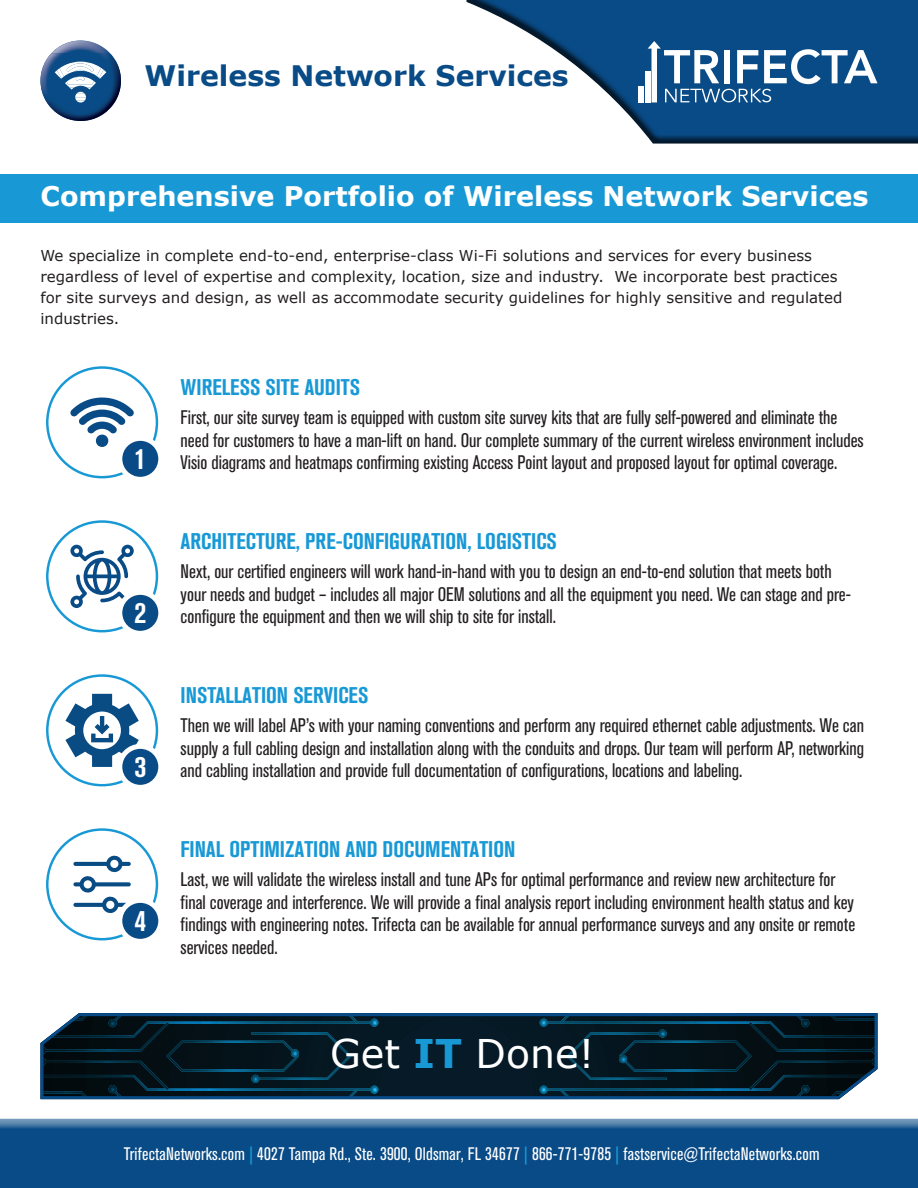
<style>
.page{position:relative;width:918px;height:1188px;background:#fff}
.page>*{position:absolute;margin:0;border:0;box-sizing:border-box;transform-origin:0 0}
.t1{font:39.6px "Verdana";color:#fff}
.t2{font:700 condensed 29.85px "Akzidenz Grotesk BQ";color:#fff}
.t3{font:700 28.2px "Verdana";color:#094b86}
.t4{font:700 27px "Verdana";color:#fff}
.t5{font:700 condensed 22.5px "Akzidenz Grotesk BQ";color:#1899d6}
.t6{font:condensed 19.5px/22.5px "Akzidenz Grotesk BQ";color:#231f20}
.t7{font:condensed 18px "Akzidenz Grotesk BQ";letter-spacing:.01em;color:#fff}
.t8{font:15px/21px "Verdana";color:#231f20}
.s1{font-weight:700;color:#1899d6}
.s2{color:#1899d6}
</style>
<div class="page">
<div style="left:0;top:1117px;width:918px;height:71px;background:#231f20;opacity:.75"></div>
<div style="left:465px;top:0;width:453px;height:146px;background:#231f20;opacity:.75"></div>
<svg style="left:648px;top:41px;width:230px;height:61px"></svg>
<div style="left:645px;top:71px;width:5px;height:31px;background:#fff"></div>
<div style="left:638px;top:86px;width:6px;height:16px;background:#fff"></div>
<img style="left:75px;top:40px;width:12px;height:1px">
<img style="left:51px;top:41px;width:59px;height:12px">
<img style="left:47px;top:102px;width:68px;height:19px">
<img style="left:40px;top:53px;width:81px;height:49px">
<img style="left:55px;top:62px;width:51px;height:1px">
<img style="left:54px;top:63px;width:52px;height:37px">
<img style="left:65px;top:81px;width:31px;height:6px">
<img style="left:57px;top:68px;width:47px;height:10px">
<img style="left:71px;top:71px;width:18px;height:5px">
<svg style="left:74px;top:71px;width:12px;height:9px"></svg>
<img style="left:67px;top:63px;width:27px;height:8px">
<img style="left:66px;top:91px;width:29px;height:3px">
<svg style="left:75px;top:92px;width:11px;height:11px"></svg>
<div style="left:0;top:174px;width:918px;height:48px;background:#1899d6"></div>
<svg style="left:40px;top:1013px;width:838px;height:87px;background:#0b2332"></svg>
<svg style="left:70px;top:398px;width:64px;height:49px"></svg>
<div style="left:46px;top:366px;width:112px;height:112px;border:2px solid #1899d6;border-radius:50%"></div>
<div style="left:120px;top:438px;width:41px;height:41px;background:#094b86;border-radius:50%"></div>
<div style="left:117px;top:436px;width:46px;height:46px;border:5px solid #fff;border-radius:50%"></div>
<svg style="left:70px;top:545px;width:64px;height:63px"></svg>
<div style="left:46px;top:520px;width:112px;height:112px;border:2px solid #1899d6;border-radius:50%"></div>
<div style="left:120px;top:592px;width:41px;height:41px;background:#094b86;border-radius:50%"></div>
<div style="left:117px;top:590px;width:46px;height:46px;border:5px solid #fff;border-radius:50%"></div>
<svg style="left:65px;top:694px;width:74px;height:73px"></svg>
<div style="left:46px;top:674px;width:112px;height:112px;border:2px solid #1899d6;border-radius:50%"></div>
<div style="left:120px;top:746px;width:41px;height:41px;background:#094b86;border-radius:50%"></div>
<div style="left:117px;top:744px;width:46px;height:46px;border:5px solid #fff;border-radius:50%"></div>
<svg style="left:73px;top:856px;width:58px;height:57px"></svg>
<div style="left:46px;top:828px;width:112px;height:112px;border:2px solid #1899d6;border-radius:50%"></div>
<div style="left:120px;top:900px;width:41px;height:41px;background:#094b86;border-radius:50%"></div>
<div style="left:117px;top:898px;width:46px;height:46px;border:5px solid #fff;border-radius:50%"></div>
<h3 class="t3" style="left:145px;top:58px;width:425px">Wireless Network Services</h3>
<h3 class="t4" style="left:40px;top:178px;width:830px">Comprehensive Portfolio of Wireless Network Services</h3>
<p class="t8" style="left:40px;top:245px;width:803px">We specialize in complete end-to-end, enterprise-class Wi-Fi solutions and services for every business regardless of level of expertise and complexity, location, size and industry. We incorporate best practices for site surveys and design, as well as accommodate security guidelines for highly sensitive and regulated industries.</p>
<h2 class="t2" style="left:134px;top:442px;width:13px">1</h2>
<h2 class="t2" style="left:134px;top:596px;width:13px">2</h2>
<h2 class="t2" style="left:134px;top:750px;width:13px">3</h2>
<h2 class="t2" style="left:134px;top:904px;width:13px">4</h2>
<p class="t5" style="left:181px;top:374px;width:181px">WIRELESS SITE AUDITS</p>
<p class="t6" style="left:181px;top:406px;width:685px">First, our site survey team is equipped with custom site survey kits that are fully self-powered and eliminate the need for customers to have a man-lift on hand. Our complete summary of the current wireless environment includes<br>Visio diagrams and heatmaps confirming existing Access Point layout and proposed layout for optimal coverage.</p>
<p class="t5" style="left:181px;top:528px;width:378px">ARCHITECTURE, PRE-CONFIGURATION, LOGISTICS</p>
<p class="t6" style="left:181px;top:560px;width:672px">Next, our certified engineers will work hand-in-hand with you to design an end-to-end solution that meets both your needs and budget – includes all major OEM solutions and all the equipment you need. We can stage and pre&shy;configure the equipment and then we will ship to site for install.</p>
<p class="t5" style="left:181px;top:682px;width:189px">INSTALLATION SERVICES</p>
<p class="t6" style="left:181px;top:714px;width:685px;text-align:justify">Then we will label AP’s with your naming conventions and perform any required ethernet cable adjustments. We can supply a full cabling design and installation along with the conduits and drops. Our team will perform AP, networking and cabling installation and provide full documentation of configurations, locations and labeling.</p>
<p class="t5" style="left:181px;top:836px;width:336px">FINAL OPTIMIZATION AND DOCUMENTATION</p>
<p class="t6" style="left:181px;top:868px;width:676px">Last, we will validate the wireless install and tune APs for optimal performance and review new architecture for final coverage and interference. We will provide a final analysis report including environment health status and key findings with engineering notes. Trifecta can be available for annual performance surveys and any onsite or remote services needed.</p>
<h1 class="t1" style="left:330px;top:1029px;width:265px">Get <span class="s1">IT</span> Done!</h1>
<p class="t7" style="left:124px;top:1144px;width:697px">TrifectaNetworks.com <span class="s2">|</span> 4027 Tampa Rd., Ste. 3900, Oldsmar, FL 34677 <span class="s2">|</span> 866-771-9785 <span class="s2">|</span> fastservice@TrifectaNetworks.com</p>
</div>
